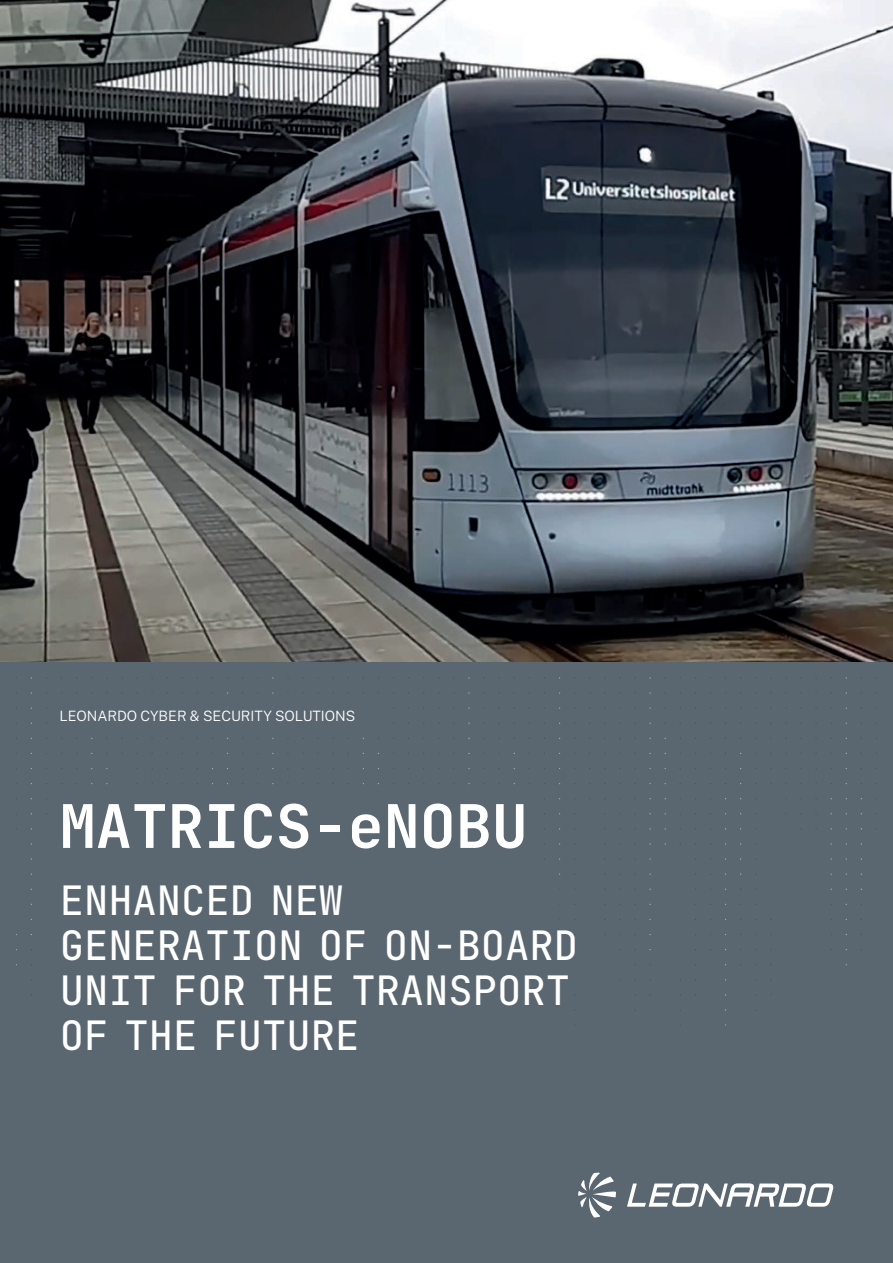
<style>
.page{position:relative;width:893px;height:1263px;background:#fff}
.page>*{position:absolute;margin:0;border:0;box-sizing:border-box;transform-origin:0 0}
.Sigla_COVER_-_40_aut{font:700 60px "Tekne LDO";color:#fff}
.Sottotitolo_COVER{font:500 40.5px/45px "Tekne LDO";color:#fff}
.t1{font:300 14.25px "Public Sans";color:#fff}
</style>
<div class="page">
<img style="left:0;top:0;width:893px;height:662px">
<div style="left:0;top:663px;width:893px;height:600px;background:#5a6670"></div>
<svg style="left:578px;top:1172px;width:255px;height:45px"></svg>
<hr style="left:0;top:662px;width:893px;height:1px;background:#5a6670">
<p class="t1" style="left:60px;top:706px;width:297px">LEONARDO CYBER &amp; SECURITY SOLUTIONS</p>
<p class="Sigla_COVER_-_40_aut" style="left:60px;top:781px;width:469px">MATRICS-eNOBU</p>
<p class="Sottotitolo_COVER" style="left:60px;top:878px;width:520px">ENHANCED NEW<br>GENERATION OF ON-BOARD<br>UNIT FOR THE TRANSPORT<br>OF THE FUTURE</p>
</div>
